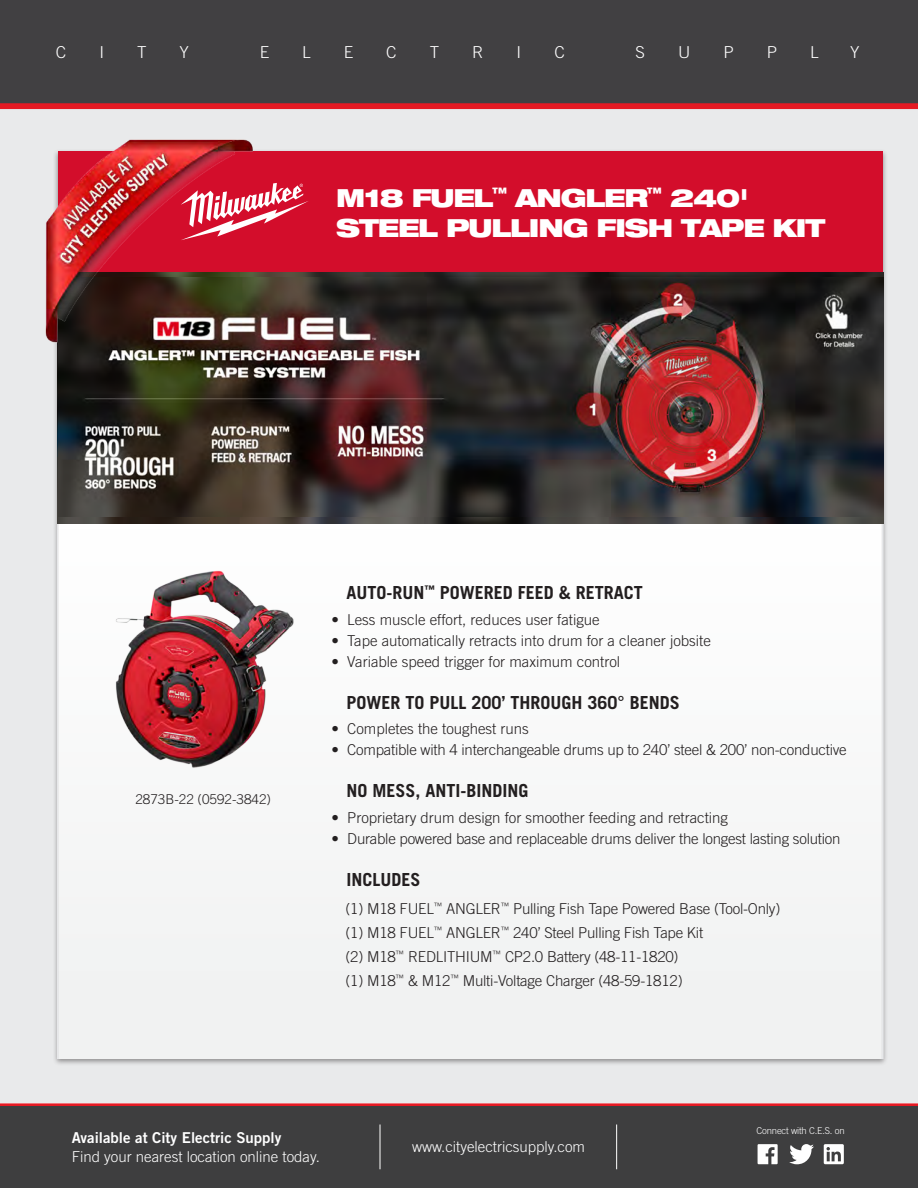
<style>
.page{position:relative;width:918px;height:1188px;background:#fff}
.page>*{position:absolute;margin:0;border:0;box-sizing:border-box;transform-origin:0 0}
.t1{font:900 expanded 24.9px/30.6px "Helvetica Neue LT Std";letter-spacing:-.045em;color:#fff}
.t2{font:700 18px "Trade Gothic LT Std";color:#231f20}
.t3{font:300 16.5px "Trade Gothic LT Std";color:#fff;scale:1.04 1}
.t4{font:300 15px "Trade Gothic LT Std";letter-spacing:-.015em;color:#231f20}
.t5{font:300 15px "Trade Gothic LT Std";color:#fff}
.t6{font:15px "Trade Gothic LT Std Bd 2";color:#fff}
.t7{font:300 13.5px "Trade Gothic LT Std";color:#231f20}
.t8{font:300 9.45px "Trade Gothic LT Std";letter-spacing:-.02em;color:#fff}
</style>
<div class="page">
<div style="left:0;top:108px;width:918px;height:994px;background:#e9eaeb"></div>
<hr style="left:0;top:1103px;width:918px;height:3px;background:#e51a23">
<div style="left:0;top:1106px;width:918px;height:82px;background:#3e3e3f"></div>
<hr style="left:380px;top:1125px;width:1px;height:44px;background:#fff">
<hr style="left:616px;top:1125px;width:1px;height:44px;background:#fff">
<svg style="left:789px;top:1144px;width:25px;height:20px"></svg>
<svg style="left:758px;top:1144px;width:20px;height:20px"></svg>
<svg style="left:824px;top:1144px;width:20px;height:20px"></svg>
<div style="left:0;top:0;width:918px;height:103px;background:#414042"></div>
<div style="left:0;top:103px;width:918px;height:6px;background:#e51a23"></div>
<div style="left:59px;top:272px;width:824px;height:632px;background:#f9f9f9"></div>
<div style="left:58px;top:151px;width:825px;height:121px;background:#d30d2b"></div>
<svg style="left:272px;top:183px;width:36px;height:37px"></svg>
<img style="left:57px;top:273px;width:826px;height:251px">
<img style="left:58px;top:277px;width:825px;height:239px">
<img style="left:45px;top:139px;width:227px;height:224px">
<img style="left:103px;top:570px;width:201px;height:201px">
<p class="t3" style="left:56px;top:43px;width:12px">C</p>
<p class="t3" style="left:99px;top:43px;width:6px">I</p>
<p class="t3" style="left:137px;top:43px;width:11px">T</p>
<p class="t3" style="left:180px;top:43px;width:11px">Y</p>
<p class="t3" style="left:260px;top:43px;width:11px">E</p>
<p class="t3" style="left:302px;top:43px;width:10px">L</p>
<p class="t3" style="left:344px;top:43px;width:11px">E</p>
<p class="t3" style="left:386px;top:43px;width:12px">C</p>
<p class="t3" style="left:430px;top:43px;width:11px">T</p>
<p class="t3" style="left:472px;top:43px;width:12px">R</p>
<p class="t3" style="left:517px;top:43px;width:6px">I</p>
<p class="t3" style="left:554px;top:43px;width:12px">C</p>
<p class="t3" style="left:636px;top:43px;width:11px">S</p>
<p class="t3" style="left:678px;top:43px;width:13px">U</p>
<p class="t3" style="left:723px;top:43px;width:12px">P</p>
<p class="t3" style="left:767px;top:43px;width:12px">P</p>
<p class="t3" style="left:810px;top:43px;width:10px">L</p>
<p class="t3" style="left:850px;top:43px;width:11px">Y</p>
<p class="t1" style="left:336px;top:182px;width:491px">M18 FUEL<sup>™</sup> ANGLER<sup>™</sup> 240'<br>STEEL PULLING FISH TAPE KIT</p>
<p class="t7" style="left:135px;top:791px;width:137px">2873B-22 (0592-3842)</p>
<p class="t2" style="left:346px;top:582px;width:298px">AUTO-RUN<sup>™</sup> POWERED FEED &amp; RETRACT</p>
<p class="t4" style="left:331px;top:611px;width:270px">• Less muscle effort, reduces user fatigue</p>
<p class="t4" style="left:331px;top:632px;width:381px">• Tape automatically retracts into drum for a cleaner jobsite</p>
<p class="t4" style="left:331px;top:653px;width:290px">• Variable speed trigger for maximum control</p>
<p class="t2" style="left:346px;top:691px;width:335px">POWER TO PULL 200’ THROUGH 360° BENDS</p>
<p class="t4" style="left:331px;top:720px;width:199px">• Completes the toughest runs</p>
<p class="t4" style="left:331px;top:741px;width:517px">• Compatible with 4 interchangeable drums up to 240’ steel &amp; 200’ non-conductive</p>
<p class="t2" style="left:346px;top:780px;width:184px">NO MESS, ANTI-BINDING</p>
<p class="t4" style="left:331px;top:809px;width:398px">• Proprietary drum design for smoother feeding and retracting</p>
<p class="t4" style="left:331px;top:830px;width:511px">• Durable powered base and replaceable drums deliver the longest lasting solution</p>
<p class="t2" style="left:346px;top:868px;width:76px">INCLUDES</p>
<p class="t4" style="left:346px;top:900px;width:436px">(1) M18 FUEL<sup>™</sup> ANGLER<sup>™</sup> Pulling Fish Tape Powered Base (Tool-Only)</p>
<p class="t4" style="left:346px;top:924px;width:359px">(1) M18 FUEL<sup>™</sup> ANGLER<sup>™</sup> 240’ Steel Pulling Fish Tape Kit</p>
<p class="t4" style="left:346px;top:948px;width:335px">(2) M18<sup>™</sup> REDLITHIUM<sup>™</sup> CP2.0 Battery (48-11-1820)</p>
<p class="t4" style="left:346px;top:972px;width:339px">(1) M18<sup>™</sup> &amp; M12<sup>™</sup> Multi-Voltage Charger (48-59-1812)</p>
<p class="t6" style="left:72px;top:1128px;width:211px">Available at City Electric Supply</p>
<p class="t5" style="left:72px;top:1148px;width:250px">Find your nearest location online today.</p>
<p class="t5" style="left:412px;top:1138px;width:175px">www.cityelectricsupply.com</p>
<p class="t8" style="left:757px;top:1125px;width:90px">Connect with C.E.S. on</p>
</div>
